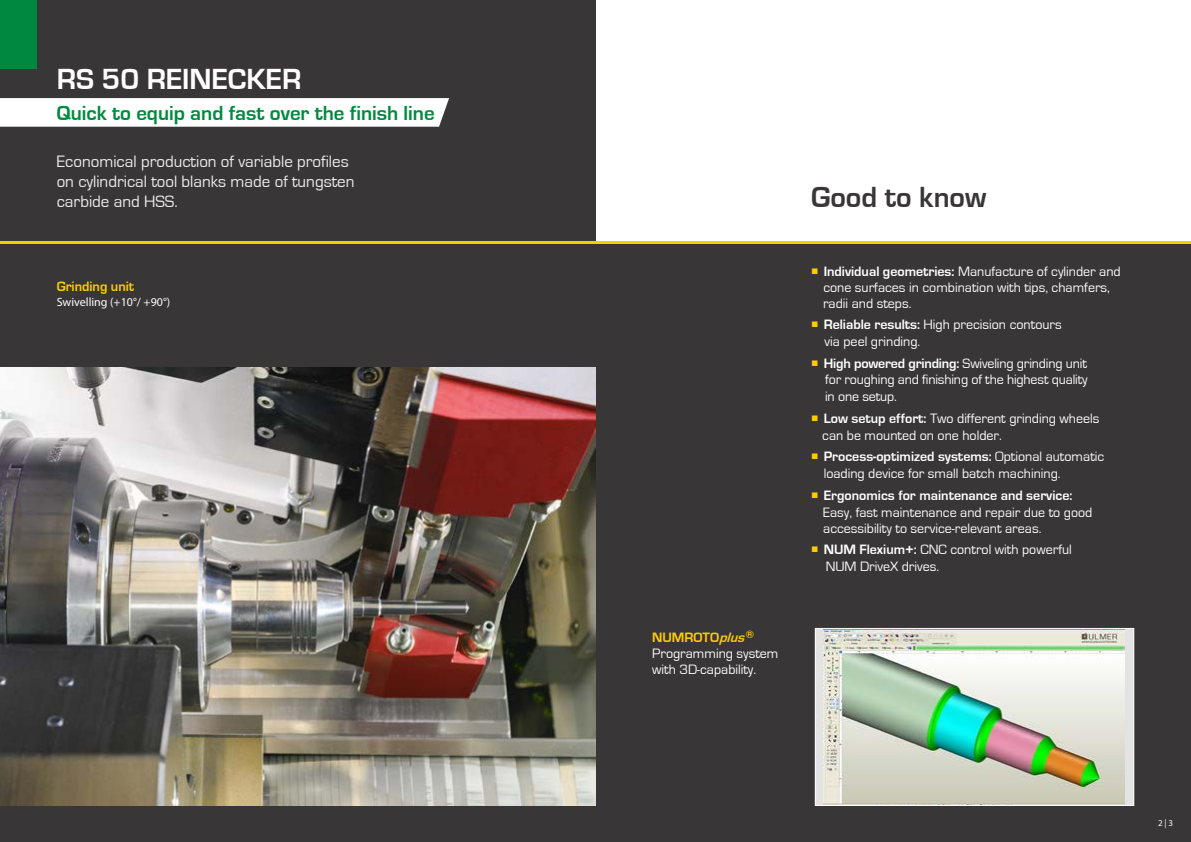
<style>
.page{position:relative;width:1191px;height:842px;background:#fff}
.page>*{position:absolute;margin:0;border:0;box-sizing:border-box;transform-origin:0 0}
.t1{font:700 30px "Eurostile";color:#fff}
.t2{font:700 30px "Eurostile";color:#383637}
.t3{font:700 21px "Eurostile";color:#00893e}
.t4{font:17px/20px "Eurostile";color:#ededed}
.t5{font:14px/16.8px "Eurostile";color:#fff}
.t6{font:700 14px "Eurostile";color:#fc0}
.t7{font:12px "Myriad Pro";color:#fff}
.t8{font:9px "Myriad Pro";color:#fff}
.s1{font-weight:700;color:#fc0}
.s2{font-weight:700;font-style:italic;color:#fc0}
.s3{color:#fc0}
.s4{font-weight:700}
</style>
<div class="page">
<div style="left:0;top:0;width:595px;height:241px;background:#383637"></div>
<div style="left:0;top:244px;width:1191px;height:598px;background:#383637"></div>
<div style="left:815px;top:628px;width:318px;height:177px;background:#e3e3e3"></div>
<img style="left:823px;top:630px;width:301px;height:174px">
<div style="left:814px;top:628px;width:320px;height:178px;border:1px solid #fff"></div>
<hr style="left:0;top:241px;width:1191px;height:3px;background:#fc0">
<img style="left:0;top:368px;width:595px;height:438px">
<div style="left:0;top:0;width:36px;height:69px;background:#00893e"></div>
<svg style="left:0;top:98px;width:449px;height:29px;background:#fafafa"></svg>
<h1 class="t1" style="left:57px;top:62px;width:246px">RS 50 REINECKER</h1>
<h2 class="t3" style="left:57px;top:101px;width:379px">Quick to equip and fast over the finish line</h2>
<p class="t4" style="left:57px;top:152px;width:299px">Economical production of variable profiles on cylindrical tool blanks made of tungsten carbide and HSS.</p>
<p class="t6" style="left:57px;top:279px;width:79px">Grinding unit</p>
<p class="t7" style="left:57px;top:295px;width:115px">Swivelling (+10°/ +90°)</p>
<p class="t5" style="left:652px;top:629px;width:128px;line-height:16px"><span class="s1">NUMROTO</span><span class="s2">plus</span><sup>®<br></sup>Programming system with 3D-capability.</p>
<h1 class="t2" style="left:811px;top:181px;width:177px">Good to know</h1>
<p class="t5" style="left:823px;top:263px;width:299px;line-height:16px;text-indent:-11px"><span class="s3">■</span> <span class="s4">Individual geometries:</span> Manufacture of cylinder and cone surfaces in combination with tips, chamfers, radii and steps.</p>
<p class="t5" style="left:824px;top:316px;width:239px;text-indent:-13px"><span class="s3">■</span> <span class="s4">Reliable results:</span> High precision contours via peel grinding.</p>
<p class="t5" style="left:825px;top:355px;width:264px;text-align:justify;text-indent:-13px"><span class="s3">■</span> <span class="s4">High powered grinding:</span> Swiveling grinding unit for roughing and finishing of the highest quality in one setup.</p>
<p class="t5" style="left:822px;top:410px;width:279px;text-indent:-10px"><span class="s3">■</span> <span class="s4">Low setup effort:</span> Two different grinding wheels can be mounted on one holder.</p>
<p class="t5" style="left:823px;top:448px;width:282px;text-indent:-12px"><span class="s3">■</span> <span class="s4">Process-optimized systems:</span> Optional automatic loading device for small batch machining.</p>
<p class="t5" style="left:823px;top:487px;width:271px;text-indent:-11px"><span class="s3">■</span> <span class="s4">Ergonomics for maintenance and service:<br></span>Easy, fast maintenance and repair due to good accessibility to service-relevant areas.</p>
<p class="t5" style="left:825px;top:542px;width:248px;text-indent:-14px"><span class="s3">■</span> <span class="s4">NUM Flexium+:</span> CNC control with powerful<br>NUM DriveX drives.</p>
<p class="t8" style="left:1158px;top:817px;width:17px">2 | 3</p>
</div>
